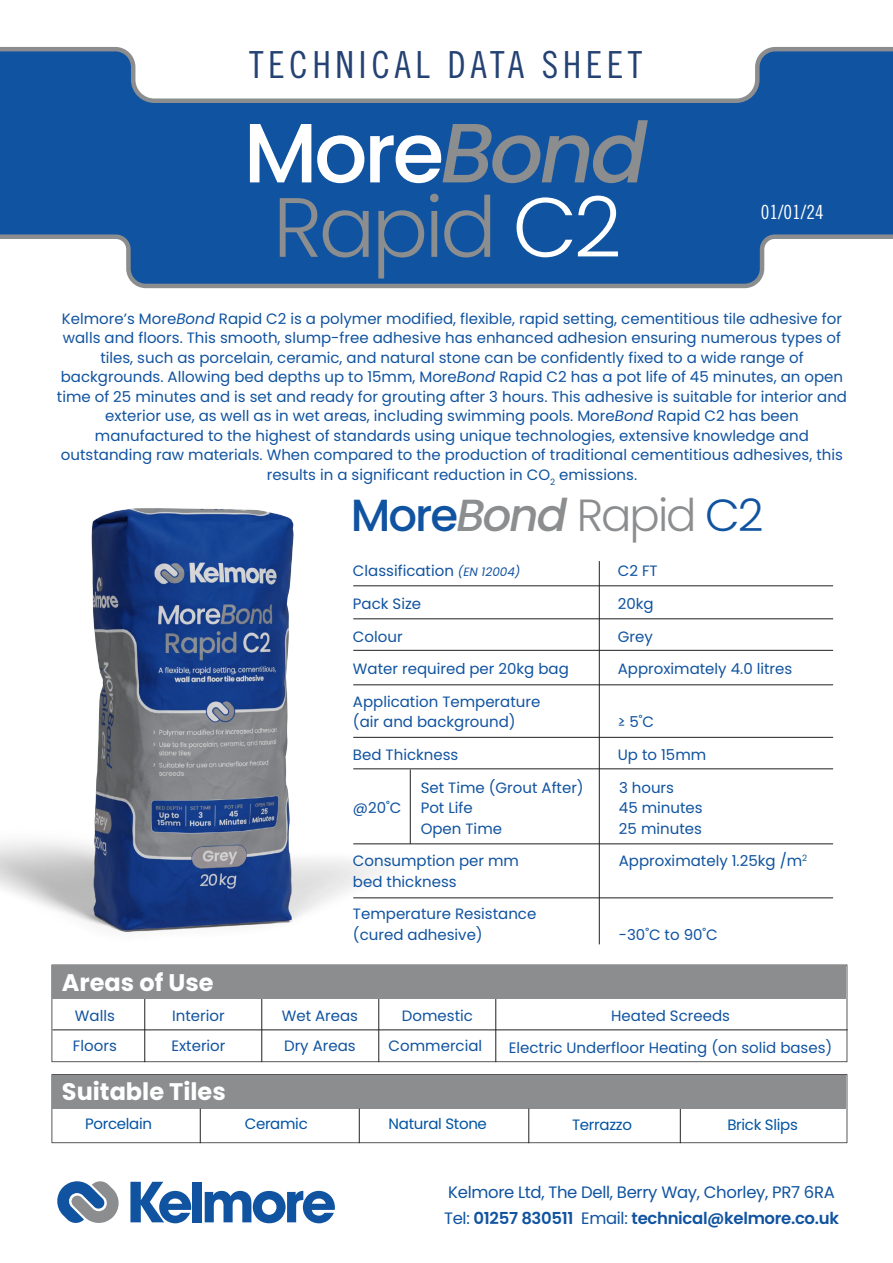
<style>
.page{position:relative;width:893px;height:1263px;background:#fff}
.page>*{position:absolute;margin:0;border:0;box-sizing:border-box;transform-origin:0 0}
.t1{font:300 84px/74.4px "Poppins";letter-spacing:-.045em;color:#8b8d8f;text-align:center}
.t2{font:700 54.9px "Avant Garde";letter-spacing:-.065em;color:#1053a0}
.t3{font:300 45px "Poppins";letter-spacing:-.045em;color:#8b8d8f}
.t4{font:37.35px "Trade Gothic LT Std Cn 18";letter-spacing:.12em;color:#244273}
.t5{font:700 24px "Poppins";color:#fff}
.t6{font:19.5px "Trade Gothic LT Std Cn 18";color:#fff}
.t7{font:16.5px/26px "Poppins";letter-spacing:-.02em;color:#1053a0}
.t8{font:15px/19.5px "Poppins";color:#1053a0}
.t9{font:15px "Poppins";letter-spacing:-.02em;color:#0154a3}
.s1{font-weight:500;color:#fff}
.s2{font-weight:500;font-style:italic}
.s3{color:#fff}
.s4{font-style:italic}
.s5{font-weight:500;color:#1053a0}
.s6{color:#1053a0}
.s7{font-style:italic;font-size:12px}
.s8{font-weight:600}
</style>
<div class="page">
<img style="left:0;top:508px;width:528px;height:586px">
<svg style="left:0;top:47px;width:893px;height:241px;fill:#1053a0"></svg>
<svg style="left:52px;top:965px;width:795px;height:97px"></svg>
<hr style="left:52px;top:1029px;width:796px;height:1px;background:#231f20">
<hr style="left:144px;top:966px;width:1px;height:96px;background:#231f20">
<hr style="left:261px;top:966px;width:1px;height:96px;background:#231f20">
<hr style="left:378px;top:966px;width:1px;height:96px;background:#231f20">
<hr style="left:495px;top:966px;width:1px;height:96px;background:#231f20">
<div style="left:52px;top:965px;width:794px;height:34px;background:#8b8d8f"></div>
<svg style="left:52px;top:1074px;width:795px;height:69px"></svg>
<hr style="left:680px;top:1109px;width:1px;height:34px;background:#231f20">
<div style="left:52px;top:1075px;width:794px;height:34px;background:#8b8d8f"></div>
<hr style="left:599px;top:561px;width:1px;height:383px;background:#231f20">
<hr style="left:353px;top:897px;width:480px;height:1px;background:#231f20">
<hr style="left:353px;top:843px;width:480px;height:1px;background:#231f20">
<hr style="left:353px;top:768px;width:480px;height:1px;background:#231f20">
<hr style="left:353px;top:737px;width:480px;height:1px;background:#231f20">
<hr style="left:353px;top:684px;width:480px;height:1px;background:#231f20">
<hr style="left:353px;top:650px;width:480px;height:1px;background:#231f20">
<hr style="left:353px;top:618px;width:480px;height:1px;background:#231f20">
<hr style="left:353px;top:585px;width:480px;height:1px;background:#231f20">
<hr style="left:410px;top:770px;width:1px;height:74px;background:#231f20">
<hr style="left:528px;top:1109px;width:1px;height:34px;background:#231f20">
<hr style="left:359px;top:1109px;width:1px;height:34px;background:#231f20">
<hr style="left:200px;top:1109px;width:1px;height:34px;background:#231f20">
<svg style="left:57px;top:1181px;width:62px;height:42px"></svg>
<h3 class="t4" style="left:249px;top:42px;width:395px">TECHNICAL DATA SHEET</h3>
<h1 class="t1" style="left:244px;top:116px;width:405px"><span class="s1">More</span><span class="s2">Bond<br></span>Rapid <span class="s3">C2</span></h1>
<p class="t8" style="left:57px;top:309px;width:792px;text-align:center">Kelmore’s More<span class="s4">Bond</span> Rapid C2 is a polymer modified, flexible, rapid setting, cementitious tile adhesive for walls and floors. This smooth, slump-free adhesive has enhanced adhesion ensuring numerous types of tiles, such as porcelain, ceramic, and natural stone can be confidently fixed to a wide range of backgrounds. Allowing bed depths up to 15mm, More<span class="s4">Bond</span> Rapid C2 has a pot life of 45 minutes, an open time of 25 minutes and is set and ready for grouting after 3 hours. This adhesive is suitable for interior and exterior use, as well as in wet areas, including swimming pools. More<span class="s4">Bond</span> Rapid C2 has been manufactured to the highest of standards using unique technologies, extensive knowledge and outstanding raw materials. When compared to the production of traditional cementitious adhesives, this results in a significant reduction in CO<sub>2</sub> emissions.</p>
<h3 class="t6" style="left:761px;top:200px;width:64px">01/01/24</h3>
<h3 class="t3" style="left:351px;top:489px;width:414px"><span class="s5">More</span><span class="s2">Bond</span> Rapid <span class="s6">C2</span></h3>
<p class="t8" style="left:353px;top:561px;width:169px">Classification <span class="s7">(EN 12004)</span></p>
<p class="t8" style="left:618px;top:561px;width:41px">C2 FT</p>
<p class="t8" style="left:353px;top:594px;width:70px">Pack Size</p>
<p class="t8" style="left:618px;top:594px;width:37px">20kg</p>
<p class="t8" style="left:353px;top:627px;width:51px">Colour</p>
<p class="t8" style="left:618px;top:627px;width:37px">Grey</p>
<p class="t8" style="left:353px;top:659px;width:217px">Water required per 20kg bag</p>
<p class="t8" style="left:618px;top:659px;width:176px">Approximately 4.0 litres</p>
<p class="t8" style="left:353px;top:692px;width:189px;line-height:20.4px">Application Temperature (air and background)</p>
<p class="t8" style="left:618px;top:712px;width:38px">≥ 5˚C</p>
<h3 class="t5" style="left:62px;top:968px;width:153px">Areas of Use</h3>
<p class="t8" style="left:353px;top:745px;width:107px">Bed Thickness</p>
<p class="t8" style="left:618px;top:745px;width:90px">Up to 15mm</p>
<p class="t8" style="left:421px;top:778px;width:165px">Set Time (Grout After)</p>
<p class="t8" style="left:619px;top:778px;width:57px">3 hours</p>
<p class="t8" style="left:353px;top:798px;width:50px">@20˚C</p>
<p class="t8" style="left:421px;top:798px;width:54px">Pot Life</p>
<p class="t8" style="left:619px;top:798px;width:85px">45 minutes</p>
<p class="t8" style="left:421px;top:819px;width:83px">Open Time</p>
<p class="t8" style="left:619px;top:819px;width:84px">25 minutes</p>
<p class="t8" style="left:353px;top:851px;width:168px">Consumption per mm</p>
<p class="t8" style="left:619px;top:851px;width:190px">Approximately 1.25kg /m<sup>2</sup></p>
<p class="t8" style="left:353px;top:865px;width:185px;line-height:32.7px">bed thickness<br>Temperature Resistance</p>
<p class="t8" style="left:353px;top:925px;width:131px">(cured adhesive)</p>
<p class="t8" style="left:619px;top:925px;width:100px">-30˚C to 90˚C</p>
<p class="t8" style="left:73px;top:1001px;width:45px;line-height:30px">Walls<br>Floors</p>
<p class="t8" style="left:171px;top:1001px;width:56px;line-height:30px">Interior<br>Exterior</p>
<p class="t8" style="left:282px;top:1001px;width:78px;line-height:30px">Wet Areas<br>Dry Areas</p>
<p class="t8" style="left:389px;top:1001px;width:95px;line-height:30px;text-align:center">Domestic<br>Commercial</p>
<p class="t8" style="left:509px;top:1000px;width:325px;line-height:32.2px;text-align:center">Heated Screeds<br>Electric Underfloor Heating (on solid bases)</p>
<h3 class="t5" style="left:62px;top:1078px;width:165px">Suitable Tiles</h3>
<p class="t9" style="left:85px;top:1115px;width:69px">Porcelain</p>
<p class="t9" style="left:245px;top:1115px;width:65px">Ceramic</p>
<p class="t9" style="left:389px;top:1115px;width:100px">Natural Stone</p>
<p class="t9" style="left:572px;top:1116px;width:61px">Terrazzo</p>
<p class="t9" style="left:727px;top:1116px;width:72px">Brick Slips</p>
<h2 class="t2" style="left:126px;top:1166px;width:212px">Kelmore</h2>
<p class="t7" style="left:444px;top:1179px;width:396px">Kelmore Ltd, The Dell, Berry Way, Chorley, PR7 6RA<br>Tel: <span class="s8">01257 830511</span> Email: <span class="s8">technical@kelmore.co.uk</span></p>
</div>
